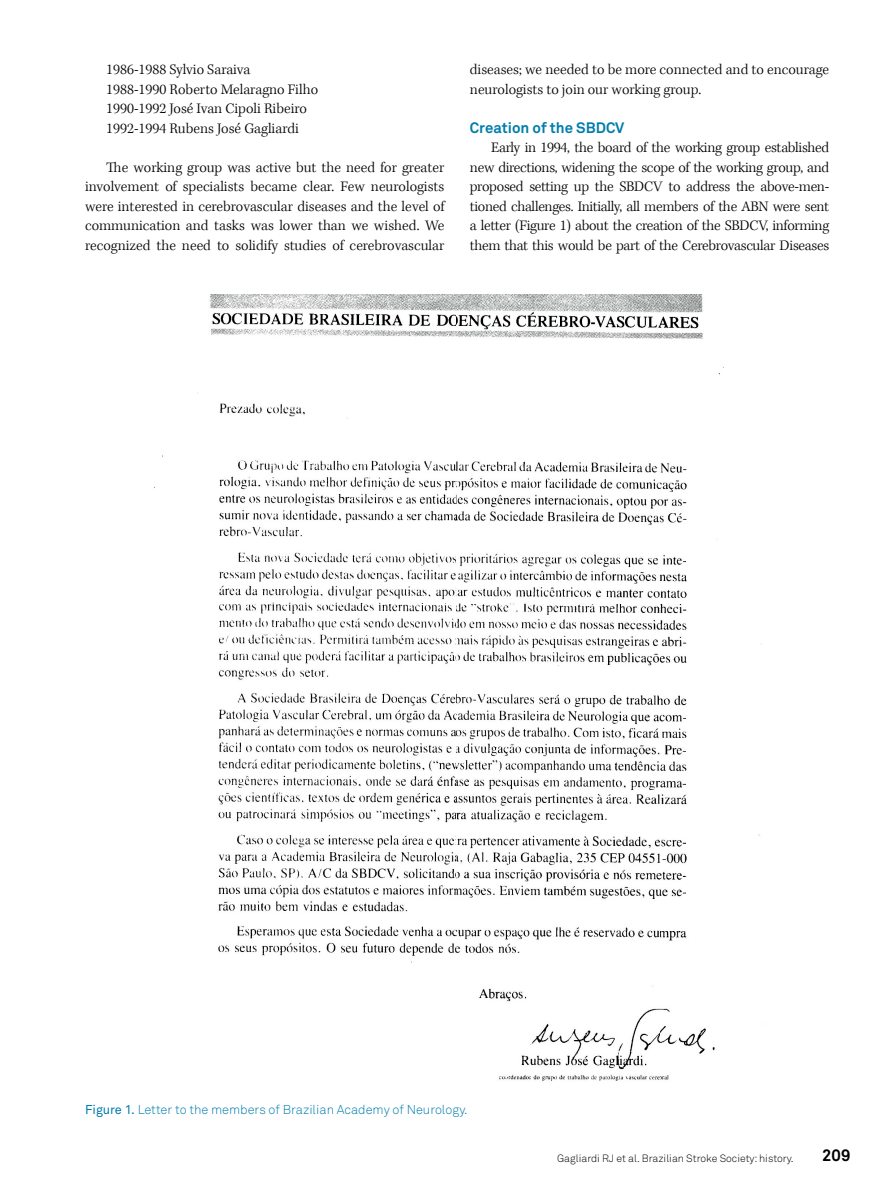
<style>
.page{position:relative;width:893px;height:1191px;background:#fff}
.page>*{position:absolute;margin:0;border:0;box-sizing:border-box;transform-origin:0 0}
.t1{font:700 16.5px "Akkurat Pro";color:#000}
.t2{font:300 15px/19.5px "Kepler Std";color:#000}
.t3{font:700 15px "Akkurat Pro";color:#007dac}
.t4{font:12.75px "Akkurat Light Pro";color:#007dac}
.t5{font:10.5px "Akkurat Light Pro";color:#000}
.s1{font-family:"Akkurat Pro"}
</style>
<div class="page">
<img style="left:154px;top:294px;width:608px;height:787px">
<p class="t2" style="left:106px;top:60px;width:213px">1986-1988 Sylvio Saraiva<br>1988-1990 Roberto Melaragno Filho<br>1990-1992 José Ivan Cipoli Ribeiro<br>1992-1994 Rubens José Gagliardi</p>
<p class="t2" style="left:85px;top:158px;width:361px;text-align:justify;text-indent:21px">The working group was active but the need for greater involvement of specialists became clear. Few neurologists were interested in cerebrovascular diseases and the level of communication and tasks was lower than we wished. We recognized the need to solidify studies of cerebrovascular</p>
<p class="t2" style="left:470px;top:60px;width:361px">diseases; we needed to be more connected and to encourage neurologists to join our working group.</p>
<p class="t3" style="left:470px;top:118px;width:156px">Creation of the SBDCV</p>
<p class="t2" style="left:470px;top:138px;width:361px;text-align:justify;text-indent:21px">Early in 1994, the board of the working group established new directions, widening the scope of the working group, and proposed setting up the SBDCV to address the above-men&shy;tioned challenges. Initially, all members of the ABN were sent a letter (Figure 1) about the creation of the SBDCV, informing them that this would be part of the Cerebrovascular Diseases</p>
<p class="t4" style="left:85px;top:1102px;width:384px"><span class="s1">Figure 1.</span> Letter to the members of Brazilian Academy of Neurology.</p>
<p class="t5" style="left:557px;top:1151px;width:238px">Gagliardi RJ et al. Brazilian Stroke Society: history.</p>
<p class="t1" style="left:822px;top:1145px;width:30px">209</p>
</div>
